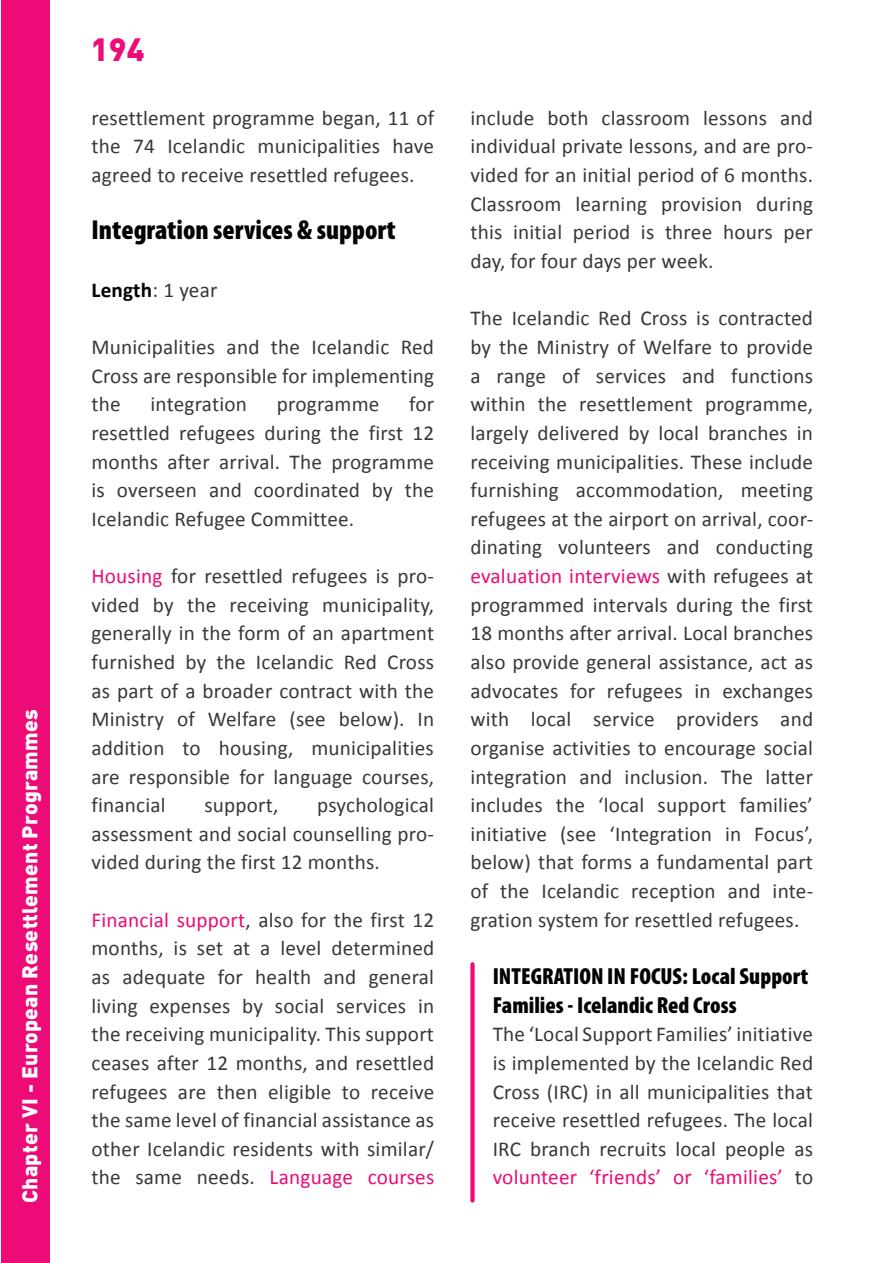
<style>
.page{position:relative;width:893px;height:1263px;background:#fff}
.page>*{position:absolute;margin:0;border:0;box-sizing:border-box;transform-origin:0 0}
.t1{font:900 31.8px "DIN";color:#ed0b77}
.t2{font:900 condensed 27.6px "Myriad Pro";color:#010202}
.t3{font:900 condensed 23.4px/28.7px "Myriad Pro";color:#010202}
.t4{font:21.15px/28.7px "Calibri";letter-spacing:.01em;color:#36393b;text-align:justify}
.t5{font:900 21.15px "DIN";letter-spacing:.01em;color:#fff}
.t6{font:700 21.15px "Calibri";letter-spacing:.01em;color:#010202}
.s1{font-weight:400;color:#36393b}
.s2{color:#ed0b77}
</style>
<div class="page">
<div style="left:1px;top:0;width:48px;height:1263px;background:#ed0b77"></div>
<div style="left:470px;top:964px;width:5px;height:237px;background:#ed0b77"></div>
<p class="t5" style="left:18px;top:1203px;width:495px;rotate:-90deg">Chapter VI - European Resettlement Programmes</p>
<h1 class="t1" style="left:91px;top:32px;width:55px">194</h1>
<p class="t4" style="left:91px;top:103px;width:344px">resettlement programme began, 11 of the 74 Icelandic municipalities have agreed to receive resettled refugees.</p>
<h2 class="t2" style="left:91px;top:220px;width:306px">Integration services &amp; support</h2>
<p class="t6" style="left:91px;top:277px;width:127px">Length<span class="s1">: 1 year</span></p>
<p class="t4" style="left:91px;top:332px;width:344px">Municipalities and the Icelandic Red Cross are responsible for implementing the</p>
<p class="t4" style="left:91px;top:390px;width:344px;text-indent:318px">for resettled refugees during the first 12 months after arrival. The programme is overseen and coordinated by the Icelandic Refugee Committee.</p>
<p class="t4" style="left:91px;top:562px;width:344px"><span class="s2">Housing</span> for resettled refugees is pro&shy;vided by the receiving municipality, generally in the form of an apartment furnished by the Icelandic Red Cross as part of a broader contract with the Ministry of Welfare (see below). In addition to housing, municipalities are responsible for language courses, financial</p>
<p class="t4" style="left:150px;top:390px;width:98px">integration</p>
<p class="t4" style="left:277px;top:390px;width:104px">programme</p>
<p class="t4" style="left:91px;top:791px;width:344px;text-indent:226px">psychological assessment and social counselling pro&shy;vided during the first 12 months.</p>
<p class="t4" style="left:91px;top:905px;width:344px"><span class="s2">Financial support</span>, also for the first 12 months, is set at a level determined as adequate for health and general living expenses by social services in the receiving municipality. This support ceases after 12 months, and resettled refugees are then eligible to receive the same level of financial assistance as other Icelandic residents with similar/ the same needs. <span class="s2">Language courses</span></p>
<p class="t4" style="left:204px;top:791px;width:76px">support,</p>
<p class="t4" style="left:470px;top:103px;width:344px">include both classroom lessons and individual private lessons, and are pro&shy;vided for an initial period of 6 months.<br>Classroom learning provision during this initial period is three hours per day, for four days per week.</p>
<p class="t4" style="left:470px;top:304px;width:344px">The Icelandic Red Cross is contracted by the Ministry of Welfare to provide a range of services and functions within the resettlement programme, largely delivered by local branches in receiving municipalities. These include furnishing accommodation, meeting refugees at the airport on arrival, coor&shy;dinating volunteers and conducting <span class="s2">evaluation interviews</span> with refugees at programmed intervals during the first 18 months after arrival. Local branches also provide general assistance, act as advocates for refugees in exchanges with local service providers and organise activities to encourage social integration and inclusion. The latter includes the ‘local support families’ initiative (see ‘Integration in Focus’, below) that forms a fundamental part of the Icelandic reception and inte&shy;gration system for resettled refugees.</p>
<p class="t3" style="left:493px;top:963px;width:317px">INTEGRATION IN FOCUS: Local Support<br>Families - Icelandic Red Cross</p>
<p class="t4" style="left:493px;top:1020px;width:322px">The ‘Local Support Families’ initiative is implemented by the Icelandic Red Cross (IRC) in all municipalities that receive resettled refugees. The local IRC branch recruits local people as <span class="s2">volunteer ‘friends’ or ‘families’</span> to</p>
</div>
